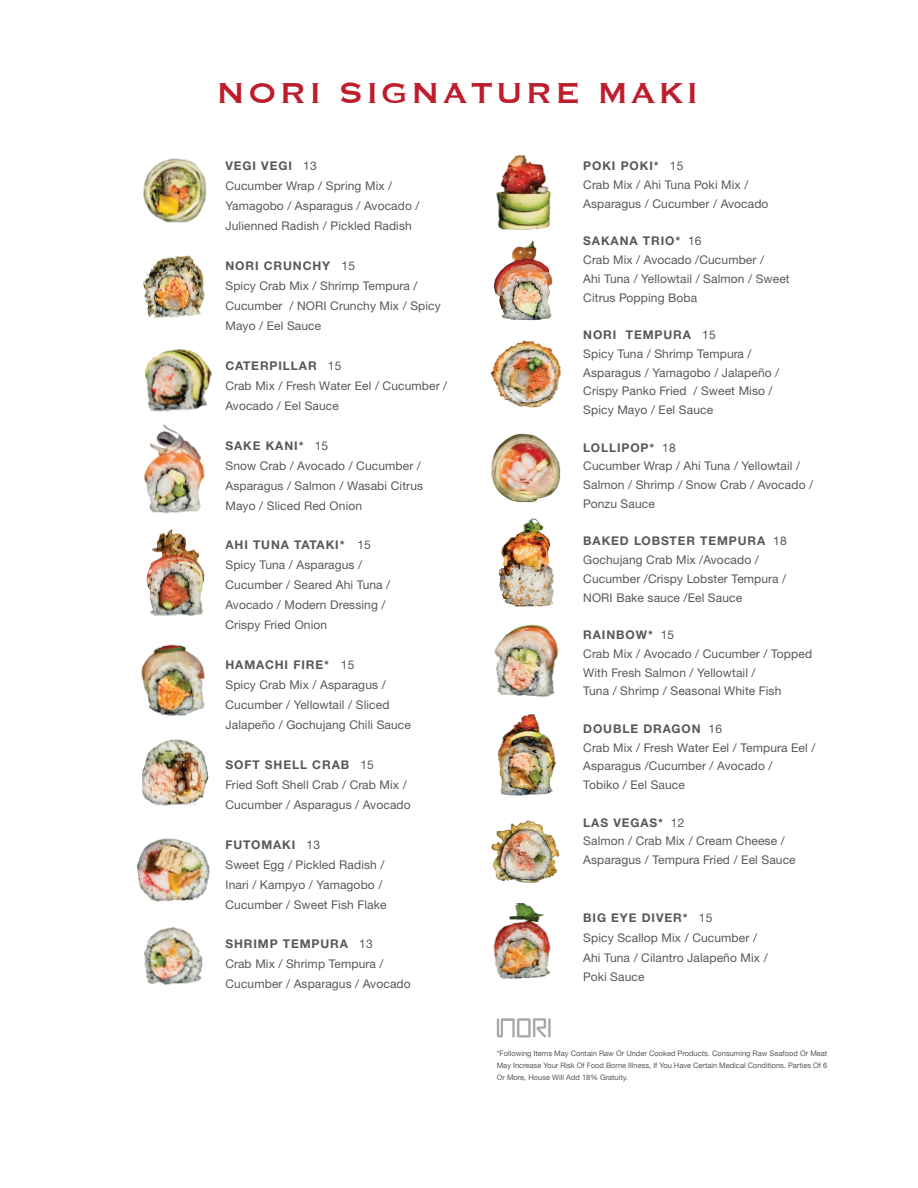
<style>
.page{position:relative;width:918px;height:1188px;background:#fff}
.page>*{position:absolute;margin:0;border:0;box-sizing:border-box;transform-origin:0 0}
.t1{font:37.5px "Copperplate";letter-spacing:.07em;color:#be1d2c}
.Body_Text{font:12px/18.8px "Helvetica Neue LTW1 G";letter-spacing:.01em;color:#57585a}
.Body_Text-2{font:700 12px "Helvetica Neue LTW1 G";letter-spacing:.075em;color:#57585a}
.t2{font:7.5px/12px "Helvetica Neue";color:#57585a;text-align:justify}
.s1{font-weight:400}
</style>
<div class="page">
<img style="left:136px;top:155px;width:425px;height:881px">
<svg style="left:497px;top:1018px;width:49px;height:20px"></svg>
<hr style="left:548px;top:1018px;width:3px;height:20px;background:#a8a9ad">
<p class="t1" style="left:216px;top:69px;width:484px">NORI SIGNATURE MAKI</p>
<p class="Body_Text-2" style="left:225px;top:159px;width:93px">VEGI VEGI <span class="s1">13</span></p>
<p class="Body_Text" style="left:225px;top:177px;width:168px">Cucumber Wrap / Spring Mix /</p>
<p class="Body_Text" style="left:225px;top:197px;width:196px">Yamagobo / Asparagus / Avocado /</p>
<p class="Body_Text" style="left:225px;top:217px;width:188px">Julienned Radish / Pickled Radish</p>
<p class="Body_Text-2" style="left:225px;top:259px;width:131px">NORI CRUNCHY <span class="s1">15</span></p>
<p class="Body_Text" style="left:225px;top:276px;width:193px">Spicy Crab Mix / Shrimp Tempura /</p>
<p class="Body_Text" style="left:225px;top:296px;width:217px;line-height:20px">Cucumber / NORI Crunchy Mix / Spicy<br>Mayo / Eel Sauce</p>
<p class="Body_Text-2" style="left:225px;top:358px;width:117px">CATERPILLAR <span class="s1">15</span></p>
<p class="Body_Text" style="left:225px;top:376px;width:223px;line-height:20px">Crab Mix / Fresh Water Eel / Cucumber /<br>Avocado / Eel Sauce</p>
<p class="Body_Text-2" style="left:225px;top:438px;width:104px">SAKE KANI* <span class="s1">15</span></p>
<p class="Body_Text" style="left:225px;top:456px;width:197px">Snow Crab / Avocado / Cucumber /</p>
<p class="Body_Text" style="left:225px;top:475px;width:199px;line-height:20px">Asparagus / Salmon / Wasabi Citrus<br>Mayo / Sliced Red Onion</p>
<p class="Body_Text-2" style="left:225px;top:538px;width:147px">AHI TUNA TATAKI* <span class="s1">15</span></p>
<p class="Body_Text" style="left:225px;top:556px;width:138px">Spicy Tuna / Asparagus /</p>
<p class="Body_Text" style="left:225px;top:576px;width:166px">Cucumber / Seared Ahi Tuna /</p>
<p class="Body_Text" style="left:225px;top:596px;width:162px">Avocado / Modern Dressing /</p>
<p class="Body_Text" style="left:225px;top:616px;width:103px">Crispy Fried Onion</p>
<p class="Body_Text-2" style="left:225px;top:658px;width:130px">HAMACHI FIRE* <span class="s1">15</span></p>
<p class="Body_Text" style="left:225px;top:675px;width:162px">Spicy Crab Mix / Asparagus /</p>
<p class="Body_Text" style="left:225px;top:695px;width:166px">Cucumber / Yellowtail / Sliced</p>
<p class="Body_Text" style="left:225px;top:715px;width:187px">Jalapeño / Gochujang Chili Sauce</p>
<p class="Body_Text-2" style="left:225px;top:757px;width:150px">SOFT SHELL CRAB <span class="s1">15</span></p>
<p class="Body_Text" style="left:225px;top:775px;width:183px">Fried Soft Shell Crab / Crab Mix /</p>
<p class="Body_Text" style="left:225px;top:795px;width:187px">Cucumber / Asparagus / Avocado</p>
<p class="Body_Text-2" style="left:225px;top:837px;width:96px">FUTOMAKI <span class="s1">13</span></p>
<p class="Body_Text" style="left:225px;top:855px;width:161px">Sweet Egg / Pickled Radish /</p>
<p class="Body_Text" style="left:225px;top:875px;width:158px">Inari / Kampyo / Yamagobo /</p>
<p class="Body_Text" style="left:225px;top:895px;width:163px">Cucumber / Sweet Fish Flake</p>
<p class="Body_Text-2" style="left:225px;top:937px;width:149px">SHRIMP TEMPURA <span class="s1">13</span></p>
<p class="Body_Text" style="left:225px;top:955px;width:159px">Crab Mix / Shrimp Tempura /</p>
<p class="Body_Text" style="left:225px;top:975px;width:187px">Cucumber / Asparagus / Avocado</p>
<p class="Body_Text-2" style="left:583px;top:159px;width:102px">POKI POKI* <span class="s1">15</span></p>
<p class="Body_Text" style="left:583px;top:175px;width:167px">Crab Mix / Ahi Tuna Poki Mix /</p>
<p class="Body_Text" style="left:583px;top:194px;width:187px">Asparagus / Cucumber / Avocado</p>
<p class="Body_Text-2" style="left:583px;top:234px;width:120px">SAKANA TRIO* <span class="s1">16</span></p>
<p class="Body_Text" style="left:583px;top:250px;width:182px">Crab Mix / Avocado /Cucumber /</p>
<p class="Body_Text" style="left:583px;top:269px;width:208px">Ahi Tuna / Yellowtail / Salmon / Sweet</p>
<p class="Body_Text" style="left:583px;top:288px;width:115px">Citrus Popping Boba</p>
<p class="Body_Text-2" style="left:583px;top:328px;width:134px">NORI TEMPURA <span class="s1">15</span></p>
<p class="Body_Text" style="left:583px;top:344px;width:170px">Spicy Tuna / Shrimp Tempura /</p>
<p class="Body_Text" style="left:583px;top:363px;width:197px">Asparagus / Yamagobo / Jalapeño /</p>
<p class="Body_Text" style="left:583px;top:382px;width:191px">Crispy Panko Fried / Sweet Miso /</p>
<p class="Body_Text" style="left:583px;top:400px;width:131px">Spicy Mayo / Eel Sauce</p>
<p class="Body_Text-2" style="left:583px;top:440px;width:94px">LOLLIPOP* <span class="s1">18</span></p>
<p class="Body_Text" style="left:583px;top:457px;width:231px">Cucumber Wrap / Ahi Tuna / Yellowtail /<br>Salmon / Shrimp / Snow Crab / Avocado /<br>Ponzu Sauce</p>
<p class="Body_Text-2" style="left:583px;top:534px;width:205px">BAKED LOBSTER TEMPURA <span class="s1">18</span></p>
<p class="Body_Text" style="left:583px;top:550px;width:177px">Gochujang Crab Mix /Avocado /</p>
<p class="Body_Text" style="left:583px;top:569px;width:204px">Cucumber /Crispy Lobster Tempura /</p>
<p class="Body_Text" style="left:583px;top:588px;width:160px">NORI Bake sauce /Eel Sauce</p>
<p class="Body_Text-2" style="left:583px;top:628px;width:92px">RAINBOW* <span class="s1">15</span></p>
<p class="Body_Text" style="left:583px;top:644px;width:230px">Crab Mix / Avocado / Cucumber / Topped<br>With Fresh Salmon / Yellowtail /</p>
<p class="Body_Text" style="left:583px;top:682px;width:200px">Tuna / Shrimp / Seasonal White Fish</p>
<p class="Body_Text-2" style="left:583px;top:721px;width:140px">DOUBLE DRAGON <span class="s1">16</span></p>
<p class="Body_Text" style="left:583px;top:738px;width:234px">Crab Mix / Fresh Water Eel / Tempura Eel /<br>Asparagus /Cucumber / Avocado /</p>
<p class="Body_Text" style="left:583px;top:775px;width:103px">Tobiko / Eel Sauce</p>
<p class="Body_Text-2" style="left:583px;top:815px;width:103px">LAS VEGAS* <span class="s1">12</span></p>
<p class="Body_Text" style="left:583px;top:832px;width:203px">Salmon / Crab Mix / Cream Cheese /</p>
<p class="Body_Text" style="left:583px;top:850px;width:214px">Asparagus / Tempura Fried / Eel Sauce</p>
<p class="Body_Text-2" style="left:583px;top:910px;width:131px">BIG EYE DIVER* <span class="s1">15</span></p>
<p class="Body_Text" style="left:583px;top:928px;width:175px">Spicy Scallop Mix / Cucumber /</p>
<p class="Body_Text" style="left:583px;top:948px;width:186px">Ahi Tuna / Cilantro Jalapeño Mix /</p>
<p class="Body_Text" style="left:583px;top:968px;width:63px">Poki Sauce</p>
<p class="t2" style="left:497px;top:1047px;width:332px">*Following Items May Contain Raw Or Under Cooked Products. Consuming Raw Seafood Or Meat May Increase Your Risk Of Food Borne Illness, If You Have Certain Medical Conditions. Parties Of 6<br>Or More, House Will Add 18% Gratuity.</p>
</div>
